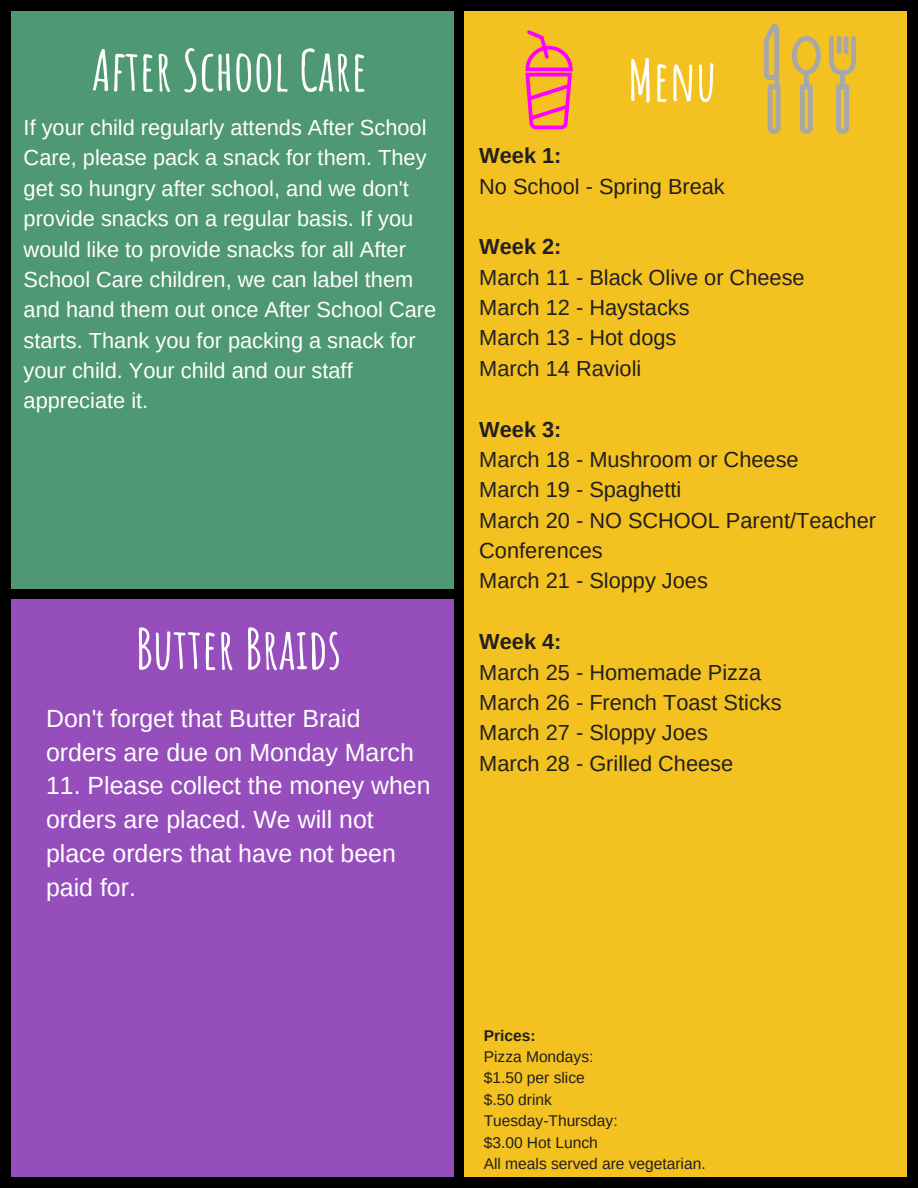
<style>
.page{position:relative;width:918px;height:1188px;background:#000}
.page>*{position:absolute;margin:0;border:0;box-sizing:border-box;transform-origin:0 0}
.t1{font:700 55.95px "Amatic SC";color:#fff}
.t2{font:24.9px/33.8px "Arimo";color:#fff}
.t3{font:21.75px/30.3px "Arimo";color:#fff}
.t4{font:21.75px/30.3px "Arimo";color:#211f1f}
.t5{font:700 21.75px "Arimo";color:#211f1f}
.t6{font:15.6px/21.3px "Arimo";color:#211f1f}
.t7{font:700 15.6px "Arimo";color:#211f1f}
</style>
<div class="page">
<div style="left:11px;top:11px;width:442px;height:577px;background:#4e9873"></div>
<div style="left:11px;top:600px;width:442px;height:577px;background:#954ebb"></div>
<div style="left:465px;top:11px;width:442px;height:1166px;background:#f4c220"></div>
<svg style="left:829px;top:36px;width:27px;height:39px"></svg>
<div style="left:837px;top:36px;width:5px;height:18px;background:#a8a8a8;border-radius:2px"></div>
<div style="left:844px;top:36px;width:5px;height:18px;background:#a8a8a8;border-radius:2px"></div>
<svg style="left:836px;top:84px;width:13px;height:50px"></svg>
<div style="left:840px;top:70px;width:5px;height:19px;background:#a8a8a8;border-radius:2px"></div>
<svg style="left:800px;top:84px;width:13px;height:50px"></svg>
<div style="left:804px;top:70px;width:5px;height:19px;background:#a8a8a8;border-radius:2px"></div>
<svg style="left:792px;top:36px;width:29px;height:39px"></svg>
<svg style="left:764px;top:24px;width:17px;height:110px"></svg>
<svg style="left:525px;top:30px;width:48px;height:99px"></svg>
<h1 class="t1" style="left:92px;top:34px;width:277px">After School Care</h1>
<p class="t3" style="left:24px;top:112px;width:414px">If your child regularly attends After School Care, please pack a snack for them. They get so hungry after school, and we don't provide snacks on a regular basis. If you would like to provide snacks for all After School Care children, we can label them and hand them out once After School Care starts. Thank you for packing a snack for your child. Your child and our staff appreciate it.</p>
<h1 class="t1" style="left:136px;top:613px;width:207px">Butter Braids</h1>
<p class="t2" style="left:46px;top:701px;width:369px">Don't forget that Butter Braid orders are due on Monday March</p>
<p class="t2" style="left:46px;top:769px;width:386px">11. Please collect the money when orders are placed. We will not place orders that have not been paid for.</p>
<h1 class="t1" style="left:628px;top:44px;width:90px">Menu</h1>
<p class="t5" style="left:479px;top:143px;width:84px">Week 1:</p>
<p class="t4" style="left:479px;top:171px;width:247px">No School - Spring Break</p>
<p class="t5" style="left:479px;top:235px;width:84px">Week 2:</p>
<p class="t4" style="left:479px;top:262px;width:327px">March 11 - Black Olive or Cheese<br>March 12 - Haystacks<br>March 13 - Hot dogs<br>March 14 Ravioli</p>
<p class="t5" style="left:479px;top:417px;width:84px">Week 3:</p>
<p class="t4" style="left:479px;top:444px;width:398px">March 18 - Mushroom or Cheese<br>March 19 - Spaghetti<br>March 20 - NO SCHOOL Parent/Teacher<br>Conferences<br>March 21 - Sloppy Joes</p>
<p class="t5" style="left:479px;top:629px;width:84px">Week 4:</p>
<p class="t4" style="left:479px;top:657px;width:304px">March 25 - Homemade Pizza<br>March 26 - French Toast Sticks<br>March 27 - Sloppy Joes<br>March 28 - Grilled Cheese</p>
<p class="t7" style="left:484px;top:1027px;width:53px">Prices:</p>
<p class="t6" style="left:484px;top:1046px;width:223px">Pizza Mondays:<br>$1.50 per slice<br>$.50 drink<br>Tuesday-Thursday:<br>$3.00 Hot Lunch<br>All meals served are vegetarian.</p>
</div>
